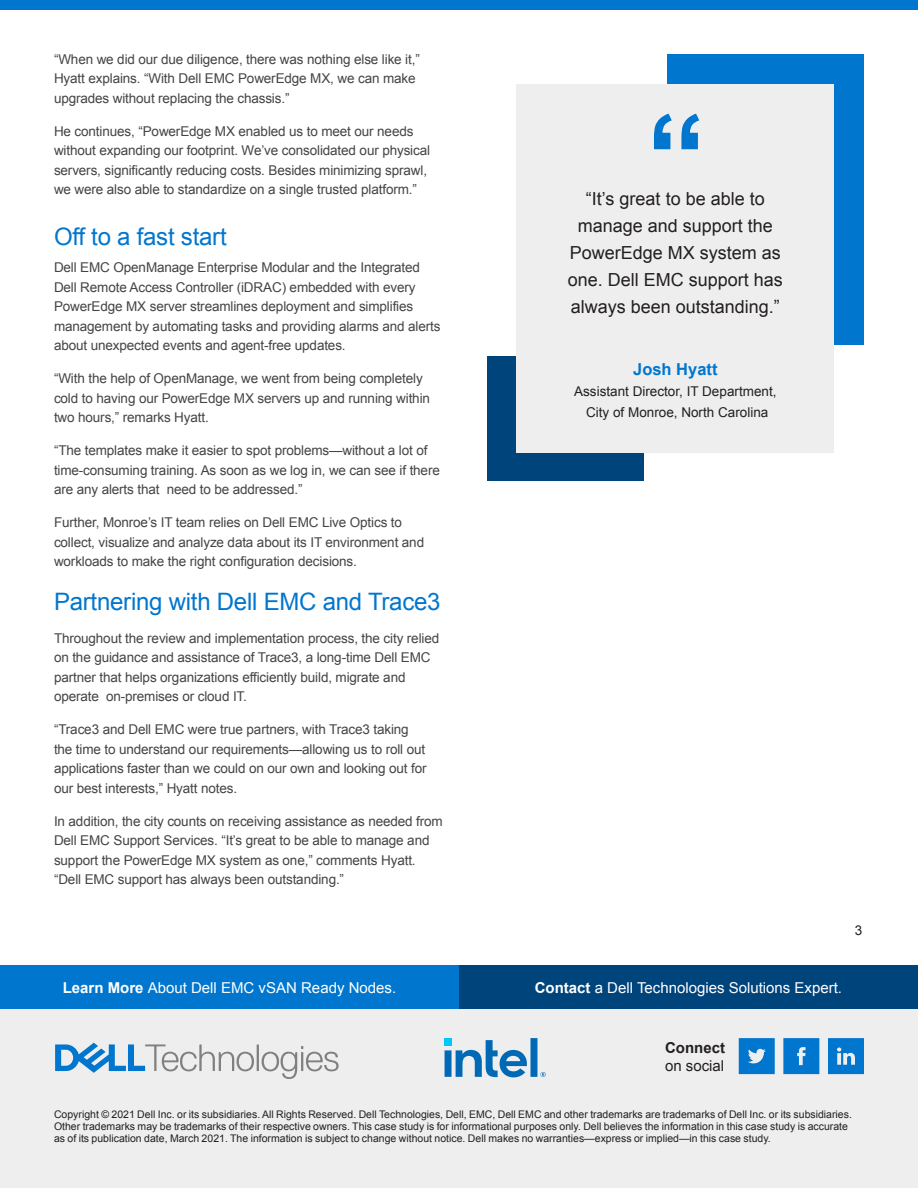
<style>
.page{position:relative;width:918px;height:1188px;background:#fff}
.page>*{position:absolute;margin:0;border:0;box-sizing:border-box;transform-origin:0 0}
.t1{font:700 120px "Arial";color:#0076ce}
.t2{font:24px "Arial";letter-spacing:-.01em;color:#0076ce}
.t3{font:18px/27px "Arial";color:#231f20;text-align:center}
.t4{font:700 16.5px "Arial";color:#0076ce}
.CTA_call_out{font:15px "Arial";color:#fff}
.CTA_call_out-2{font:15px/18px "Arial";color:#231f20}
.t5{font:13.5px/19.5px "Arial";letter-spacing:-.01em;color:#444}
.t6{font:13.5px "Arial";color:#231f20}
.LAST_PAGE_Disclaimer{font:10.5px/12px "Arial";color:#231f20}
.s1{font-weight:700}
</style>
<div class="page">
<div style="left:0;top:0;width:918px;height:10px;background:#0076ce"></div>
<div style="left:667px;top:54px;width:197px;height:291px;background:#0076ce"></div>
<div style="left:488px;top:356px;width:156px;height:125px;background:#00447c"></div>
<div style="left:517px;top:84px;width:317px;height:369px;background:#eee"></div>
<div style="left:0;top:965px;width:459px;height:45px;background:#0076ce"></div>
<div style="left:459px;top:965px;width:459px;height:45px;background:#00447c"></div>
<div style="left:0;top:1010px;width:918px;height:178px;background:#eee"></div>
<svg style="left:783px;top:1038px;width:36px;height:36px"></svg>
<svg style="left:739px;top:1038px;width:36px;height:36px"></svg>
<svg style="left:828px;top:1038px;width:36px;height:36px"></svg>
<svg style="left:55px;top:1043px;width:284px;height:36px"></svg>
<svg style="left:444px;top:1038px;width:102px;height:39px"></svg>
<p class="t5" style="left:54px;top:49px;width:367px">“When we did our due diligence, there was nothing else like it,”<br>Hyatt explains. “With Dell EMC PowerEdge MX, we can make upgrades without replacing the chassis.”</p>
<p class="t5" style="left:54px;top:121px;width:378px">He continues, “PowerEdge MX enabled us to meet our needs without expanding our footprint. We’ve consolidated our physical servers, significantly reducing costs. Besides minimizing sprawl, we were also able to standardize on a single trusted platform.”</p>
<p class="t2" style="left:54px;top:221px;width:174px">Off to a fast start</p>
<p class="t5" style="left:54px;top:258px;width:388px">Dell EMC OpenManage Enterprise Modular and the Integrated Dell Remote Access Controller (iDRAC) embedded with every PowerEdge MX server streamlines deployment and simplifies management by automating tasks and providing alarms and alerts about unexpected events and agent-free updates.</p>
<p class="t5" style="left:54px;top:369px;width:378px">“With the help of OpenManage, we went from being completely cold to having our PowerEdge MX servers up and running within two hours,” remarks Hyatt.</p>
<p class="t5" style="left:54px;top:441px;width:387px">“The templates make it easier to spot problems—without a lot of time-consuming training. As soon as we log in, we can see if there are any alerts that need to be addressed.”</p>
<p class="t5" style="left:54px;top:513px;width:372px">Further, Monroe’s IT team relies on Dell EMC Live Optics to collect, visualize and analyze data about its IT environment and workloads to make the right configuration decisions.</p>
<p class="t2" style="left:54px;top:586px;width:388px">Partnering with Dell EMC and Trace3</p>
<p class="t5" style="left:54px;top:628px;width:387px">Throughout the review and implementation process, the city relied on the guidance and assistance of Trace3, a long-time Dell EMC partner that helps organizations efficiently build, migrate and operate on-premises or cloud IT.</p>
<p class="t5" style="left:54px;top:720px;width:374px">“Trace3 and Dell EMC were true partners, with Trace3 taking the time to understand our requirements—allowing us to roll out applications faster than we could on our own and looking out for our best interests,” Hyatt notes.</p>
<p class="t5" style="left:54px;top:811px;width:390px">In addition, the city counts on receiving assistance as needed from Dell EMC Support Services. “It’s great to be able to manage and support the PowerEdge MX system as one,” comments Hyatt. “Dell EMC support has always been outstanding.”</p>
<p class="t1" style="left:646px;top:79px;width:61px">“</p>
<p class="t3" style="left:568px;top:185px;width:217px">“It’s great to be able to manage and support the<br>PowerEdge MX system as one. Dell EMC support has always been outstanding.”</p>
<p class="t4" style="left:633px;top:359px;width:86px">Josh Hyatt</p>
<p class="t6" style="left:574px;top:383px;width:204px">Assistant Director, IT Department,</p>
<p class="t6" style="left:586px;top:404px;width:184px">City of Monroe, North Carolina</p>
<p class="t6" style="left:855px;top:921px;width:9px">3</p>
<p class="CTA_call_out" style="left:63px;top:978px;width:335px"><span class="s1">Learn More</span> About Dell EMC vSAN Ready Nodes.</p>
<p class="CTA_call_out" style="left:535px;top:978px;width:309px"><span class="s1">Contact</span> a Dell Technologies Solutions Expert.</p>
<p class="CTA_call_out-2" style="left:665px;top:1038px;width:61px"><span class="s1">Connect </span>on social</p>
<p class="LAST_PAGE_Disclaimer" style="left:54px;top:1108px;width:799px">Copyright © 2021 Dell Inc. or its subsidiaries. All Rights Reserved. Dell Technologies, Dell, EMC, Dell EMC and other trademarks are trademarks of Dell Inc. or its subsidiaries.<br>Other trademarks may be trademarks of their respective owners. This case study is for informational purposes only. Dell believes the information in this case study is accurate as of its publication date, March 2021. The information is subject to change without notice. Dell makes no warranties—express or implied—in this case study.</p>
</div>
